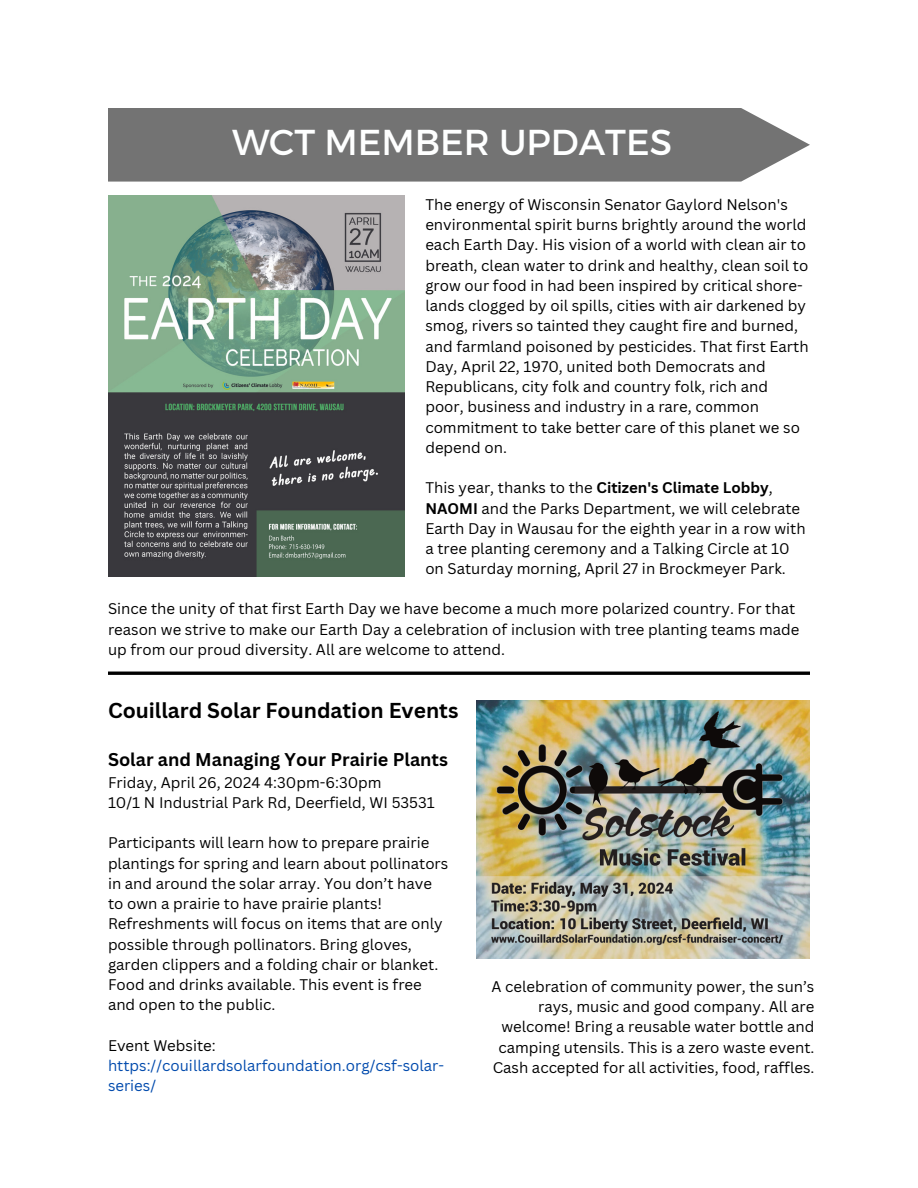
<style>
.page{position:relative;width:918px;height:1188px;background:#fff}
.page>*{position:absolute;margin:0;border:0;box-sizing:border-box;transform-origin:0 0}
.t1{font:36px "Montserrat";color:#feffff}
.t2{font:700 21px "Canva Sans";color:#000}
.t3{font:700 18px "Canva Sans";color:#000}
.t4{font:15px/20.2px "Canva Sans";color:#000}
.t5{font:15px/20.2px "Canva Sans";color:#004aad}
.s1{font-weight:700}
</style>
<div class="page">
<div style="left:108px;top:108px;width:702px;height:74px;background:#737373"></div>
<hr style="left:108px;top:672px;width:702px;height:3px;background:#000">
<img style="left:477px;top:701px;width:333px;height:257px">
<img style="left:108px;top:196px;width:297px;height:381px">
<h1 class="t1" style="left:232px;top:119px;width:442px">WCT MEMBER UPDATES</h1>
<p class="t4" style="left:425px;top:194px;width:385px">The energy of Wisconsin Senator Gaylord Nelson's environmental spirit burns brightly around the world each Earth Day. His vision of a world with clean air to breath, clean water to drink and healthy, clean soil to grow our food in had been inspired by critical shore&shy;lands clogged by oil spills, cities with air darkened by smog, rivers so tainted they caught fire and burned, and farmland poisoned by pesticides. That first Earth Day, April 22, 1970, united both Democrats and Republicans, city folk and country folk, rich and poor, business and industry in a rare, common commitment to take better care of this planet we so depend on.</p>
<p class="t4" style="left:425px;top:477px;width:382px">This year, thanks to the <span class="s1">Citizen's Climate Lobby</span>, <span class="s1">NAOMI</span> and the Parks Department, we will celebrate Earth Day in Wausau for the eighth year in a row with a tree planting ceremony and a Talking Circle at 10 on Saturday morning, April 27 in Brockmeyer Park.</p>
<p class="t4" style="left:108px;top:598px;width:693px">Since the unity of that first Earth Day we have become a much more polarized country. For that reason we strive to make our Earth Day a celebration of inclusion with tree planting teams made up from our proud diversity. All are welcome to attend.</p>
<h2 class="t2" style="left:108px;top:696px;width:352px">Couillard Solar Foundation Events</h2>
<p class="t3" style="left:108px;top:747px;width:342px">Solar and Managing Your Prairie Plants</p>
<p class="t4" style="left:108px;top:772px;width:328px">Friday, April 26, 2024 4:30pm-6:30pm<br>10/1 N Industrial Park Rd, Deerfield, WI 53531</p>
<p class="t4" style="left:108px;top:832px;width:342px">Participants will learn how to prepare prairie plantings for spring and learn about pollinators in and around the solar array. You don’t have to own a prairie to have prairie plants!<br>Refreshments will focus on items that are only possible through pollinators. Bring gloves, garden clippers and a folding chair or blanket.<br>Food and drinks available. This event is free and open to the public.</p>
<p class="t4" style="left:108px;top:1035px;width:109px">Event Website:</p>
<p class="t5" style="left:108px;top:1055px;width:338px">https://couillardsolarfoundation.org/csf-solar&shy;series/</p>
<p class="t4" style="left:491px;top:976px;width:325px;text-align:right">A celebration of community power, the sun’s rays, music and good company. All are welcome! Bring a reusable water bottle and camping utensils. This is a zero waste event.<br>Cash accepted for all activities, food, raffles.</p>
</div>
